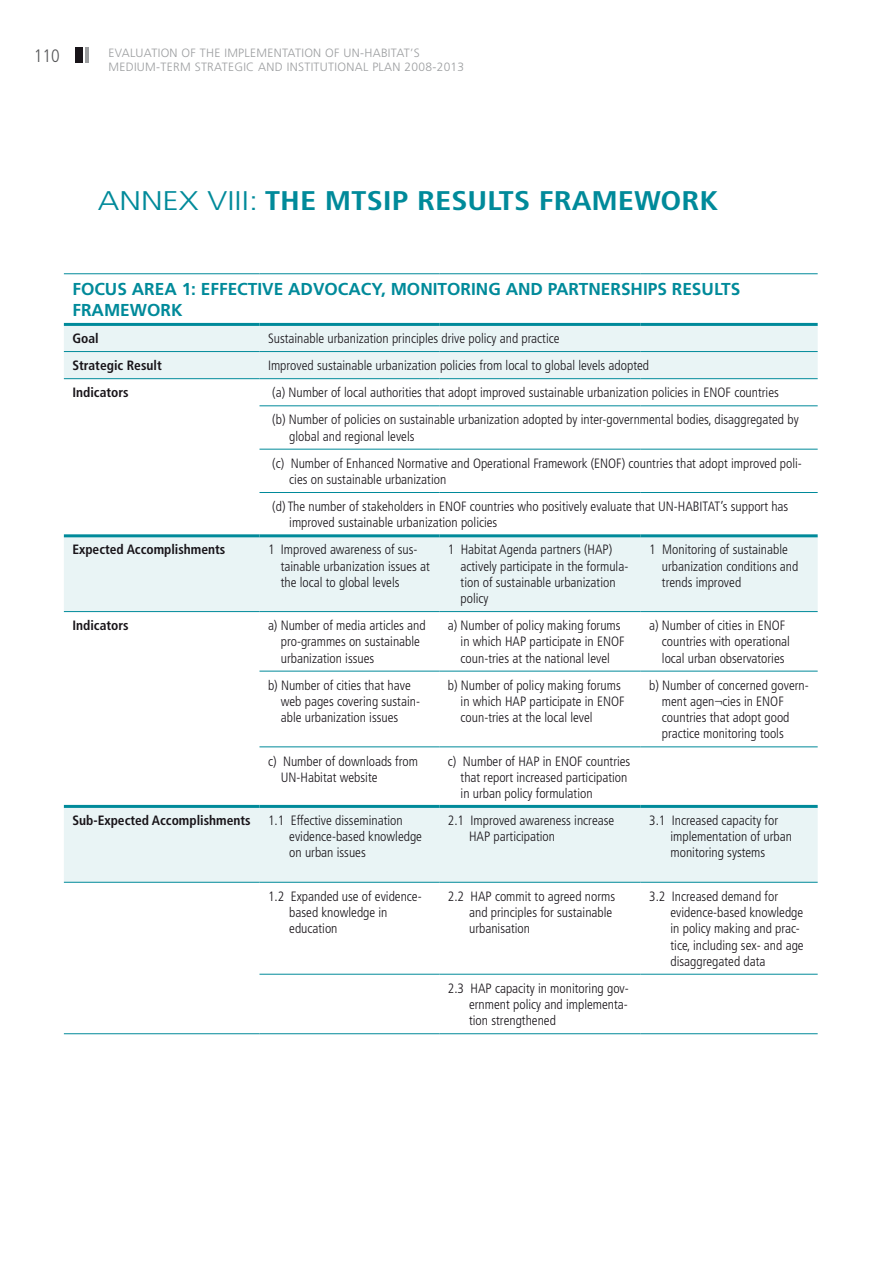
<style>
.page{position:relative;width:893px;height:1263px;background:#fff}
.page>*{position:absolute;margin:0;border:0;box-sizing:border-box;transform-origin:0 0}
.t1{font:700 condensed 27px "Frutiger LT Std";color:#008a9a;scale:1.2 1}
.t2{font:300 27px "Frutiger LT Std";color:#008a9a;scale:1.2 1}
.t3{font:300 condensed 18px "Frutiger LT Std";color:#555658}
.t4{font:700 17.25px/20.7px "Frutiger LT Std";color:#008a9a}
.t5{font:300 condensed 13.5px/16.2px "Frutiger LT Std";color:#181419}
.t6{font:700 condensed 13.5px "Frutiger LT Std";color:#181419}
.t7{font:300 12px/14.4px "Frutiger LT Std";letter-spacing:.025em;color:#9c9ea0}
.s1{font-weight:300;font-stretch:normal}
</style>
<div class="page">
<div style="left:75px;top:48px;width:7px;height:15px;background:#181419"></div>
<hr style="left:85px;top:48px;width:3px;height:15px;background:#9c9ea0">
<svg style="left:64px;top:326px;width:754px;height:556px"></svg>
<hr style="left:64px;top:273px;width:195px;height:1px;background:#008a9a">
<hr style="left:259px;top:273px;width:180px;height:1px;background:#008a9a">
<hr style="left:439px;top:273px;width:202px;height:1px;background:#008a9a">
<hr style="left:641px;top:273px;width:177px;height:1px;background:#008a9a">
<hr style="left:259px;top:378px;width:180px;height:1px;background:#008a9a">
<hr style="left:439px;top:378px;width:202px;height:1px;background:#008a9a">
<hr style="left:641px;top:378px;width:177px;height:1px;background:#008a9a">
<hr style="left:259px;top:406px;width:180px;height:1px;background:#008a9a">
<hr style="left:439px;top:406px;width:202px;height:1px;background:#008a9a">
<hr style="left:641px;top:406px;width:177px;height:1px;background:#008a9a">
<hr style="left:259px;top:449px;width:180px;height:1px;background:#008a9a">
<hr style="left:439px;top:449px;width:202px;height:1px;background:#008a9a">
<hr style="left:641px;top:449px;width:177px;height:1px;background:#008a9a">
<hr style="left:259px;top:492px;width:180px;height:1px;background:#008a9a">
<hr style="left:439px;top:492px;width:202px;height:1px;background:#008a9a">
<hr style="left:641px;top:492px;width:177px;height:1px;background:#008a9a">
<hr style="left:259px;top:611px;width:180px;height:1px;background:#008a9a">
<hr style="left:439px;top:611px;width:202px;height:1px;background:#008a9a">
<hr style="left:641px;top:611px;width:177px;height:1px;background:#008a9a">
<hr style="left:259px;top:671px;width:180px;height:1px;background:#008a9a">
<hr style="left:439px;top:671px;width:202px;height:1px;background:#008a9a">
<hr style="left:641px;top:671px;width:177px;height:1px;background:#008a9a">
<hr style="left:259px;top:747px;width:180px;height:1px;background:#008a9a">
<hr style="left:439px;top:747px;width:202px;height:1px;background:#008a9a">
<hr style="left:641px;top:747px;width:177px;height:1px;background:#008a9a">
<hr style="left:259px;top:882px;width:180px;height:1px;background:#008a9a">
<hr style="left:439px;top:882px;width:202px;height:1px;background:#008a9a">
<hr style="left:641px;top:882px;width:177px;height:1px;background:#008a9a">
<hr style="left:259px;top:974px;width:180px;height:1px;background:#008a9a">
<hr style="left:439px;top:974px;width:202px;height:1px;background:#008a9a">
<hr style="left:641px;top:974px;width:177px;height:1px;background:#008a9a">
<hr style="left:64px;top:1033px;width:195px;height:1px;background:#008a9a">
<hr style="left:259px;top:1033px;width:180px;height:1px;background:#008a9a">
<hr style="left:439px;top:1033px;width:202px;height:1px;background:#008a9a">
<hr style="left:641px;top:1033px;width:177px;height:1px;background:#008a9a">
<hr style="left:259px;top:351px;width:180px;height:1px;background:#008a9a">
<hr style="left:439px;top:351px;width:202px;height:1px;background:#008a9a">
<hr style="left:641px;top:351px;width:177px;height:1px;background:#008a9a">
<hr style="left:64px;top:351px;width:195px;height:1px;background:#008a9a">
<hr style="left:64px;top:378px;width:195px;height:1px;background:#008a9a">
<hr style="left:64px;top:882px;width:195px;height:1px;background:#008a9a">
<hr style="left:64px;top:611px;width:195px;height:1px;background:#008a9a">
<hr style="left:64px;top:323px;width:195px;height:3px;background:#008a9a">
<hr style="left:259px;top:323px;width:180px;height:3px;background:#008a9a">
<hr style="left:439px;top:323px;width:202px;height:3px;background:#008a9a">
<hr style="left:641px;top:323px;width:177px;height:3px;background:#008a9a">
<hr style="left:64px;top:534px;width:195px;height:3px;background:#008a9a">
<hr style="left:259px;top:534px;width:180px;height:3px;background:#008a9a">
<hr style="left:439px;top:534px;width:202px;height:3px;background:#008a9a">
<hr style="left:641px;top:534px;width:177px;height:3px;background:#008a9a">
<hr style="left:64px;top:805px;width:195px;height:3px;background:#008a9a">
<hr style="left:259px;top:805px;width:180px;height:3px;background:#008a9a">
<hr style="left:439px;top:805px;width:202px;height:3px;background:#008a9a">
<hr style="left:641px;top:805px;width:177px;height:3px;background:#008a9a">
<h2 class="t3" style="left:34px;top:46px;width:27px">110</h2>
<p class="t7" style="left:108px;top:45px;width:357px">EVALUATION OF THE IMPLEMENTATION OF UN-HABITAT’S<br>ME DIUM-TE RM STRATEGIC AND INSTITUTIONAL PLAN 2008-2013</p>
<h1 class="t2" style="left:98px;top:185px;width:35px">ANNEX</h1>
<h1 class="t1" style="left:208px;top:185px;width:411px"><span class="s1">VIII:</span> The MTSIP Results Framework</h1>
<p class="t4" style="left:72px;top:279px;width:669px">FOCUS AREA 1: EFFECTIVE ADVOCACY, MONITORING AND PARTNERSH IPS RESULTS<br>FRAMEWORK</p>
<p class="t6" style="left:72px;top:330px;width:28px">Goal</p>
<p class="t5" style="left:268px;top:330px;width:293px">Sustainable urbanization principles drive policy and practice</p>
<p class="t6" style="left:72px;top:357px;width:91px">Strategic Result</p>
<p class="t5" style="left:268px;top:358px;width:383px">Improved sustainable urbanization policies from local to global levels adopted</p>
<p class="t6" style="left:72px;top:385px;width:58px">Indicators</p>
<p class="t5" style="left:272px;top:379px;width:528px;line-height:27.2px">(a) Number of local authorities that adopt improved sustainable urbanization policies in ENOF countries<br>(b) Number of policies on sustainable urbanization adopted by inter-governmental bodies, disaggregated by</p>
<p class="t5" style="left:272px;top:423px;width:531px;line-height:27.2px;text-indent:17px">global and regional levels<br>(c) Number of Enhanced Normative and Operational Framework (ENOF) countries that adopt improved poli-</p>
<p class="t5" style="left:272px;top:466px;width:518px;line-height:27.2px;text-indent:17px">cies on sustainable urbanization<br>(d) The number of stakeholders in ENOF countries who positively evaluate that UN-HABITAT’s support has</p>
<p class="t5" style="left:289px;top:515px;width:210px">improved sustainable urbanization policies</p>
<p class="t6" style="left:72px;top:542px;width:155px">Expected Accomplishments</p>
<p class="t5" style="left:281px;top:542px;width:151px;text-indent:-13px">1 Improved awareness of sus&shy;tainable urbanization issues at the local to global levels</p>
<p class="t5" style="left:461px;top:542px;width:169px;text-indent:-13px">1 Habitat Agenda partners (HAP) actively participate in the formula&shy;tion of sustainable urbanization policy</p>
<p class="t5" style="left:662px;top:542px;width:138px;text-indent:-13px">1 Monitoring of sustainable urbanization conditions and trends improved</p>
<p class="t6" style="left:72px;top:617px;width:58px">Indicators</p>
<p class="t5" style="left:281px;top:618px;width:146px;text-indent:-13px">a) Number of media articles and pro-grammes on sustainable urbanization issues</p>
<p class="t5" style="left:461px;top:618px;width:165px;text-indent:-13px">a) Number of policy making forums in which HAP participate in ENOF coun-tries at the national level</p>
<p class="t5" style="left:662px;top:618px;width:130px;text-indent:-13px">a) Number of cities in ENOF countries with operational local urban observatories</p>
<p class="t5" style="left:281px;top:677px;width:141px;text-indent:-13px">b) Number of cities that have web pages covering sustain&shy;able urbanization issues</p>
<p class="t5" style="left:461px;top:677px;width:165px;text-indent:-13px">b) Number of policy making forums in which HAP participate in ENOF coun-tries at the local level</p>
<p class="t5" style="left:662px;top:677px;width:148px;text-indent:-13px">b) Number of concerned govern&shy;ment agen¬cies in ENOF countries that adopt good practice monitoring tools</p>
<p class="t5" style="left:281px;top:753px;width:139px;text-indent:-13px">c) Number of downloads from<br>UN-Habitat website</p>
<p class="t5" style="left:461px;top:753px;width:171px;text-indent:-13px">c) Number of HAP in ENOF countries that report increased participation in urban policy formulation</p>
<p class="t6" style="left:72px;top:812px;width:180px">Sub-Expected Accomplishments</p>
<p class="t5" style="left:289px;top:812px;width:134px;text-indent:-21px">1.1 Effective dissemination evidence-based knowledge on urban issues</p>
<p class="t5" style="left:469px;top:812px;width:147px;text-indent:-21px">2.1 Improved awareness increase<br>HAP participation</p>
<p class="t5" style="left:670px;top:812px;width:123px;text-indent:-21px">3.1 Increased capacity for implementation of urban monitoring systems</p>
<p class="t5" style="left:289px;top:888px;width:134px;text-indent:-21px">1.2 Expanded use of evidence&shy;based knowledge in education</p>
<p class="t5" style="left:469px;top:888px;width:147px;text-indent:-21px">2.2 HAP commit to agreed norms and principles for sustainable urbanisation</p>
<p class="t5" style="left:670px;top:888px;width:135px;text-indent:-21px">3.2 Increased demand for evidence-based knowledge in policy making and prac&shy;tice, including sex- and age disaggregated data</p>
<p class="t5" style="left:469px;top:980px;width:161px;text-align:justify;text-indent:-21px">2.3 HAP capacity in monitoring gov&shy;ernment policy and implementa&shy;tion strengthened</p>
</div>
